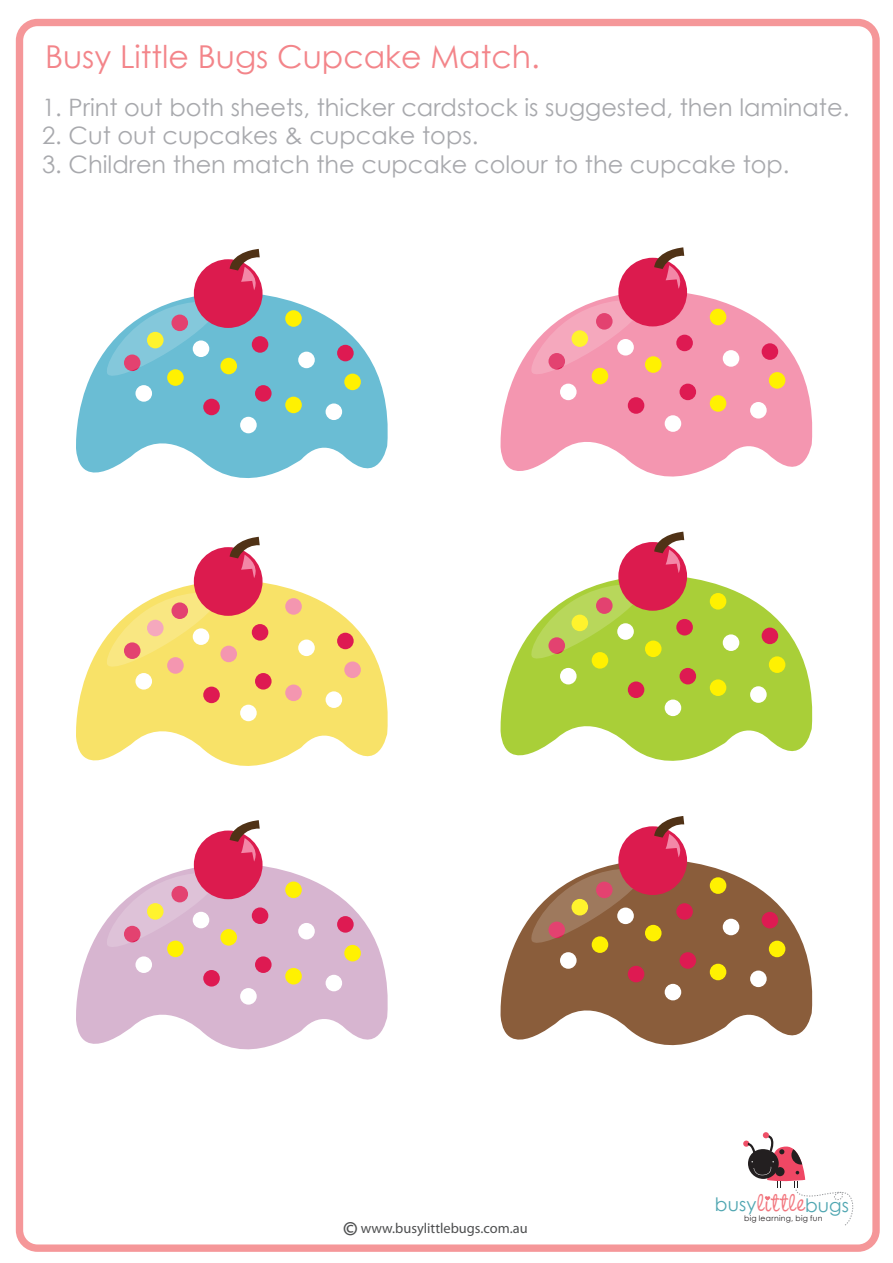
<style>
.page{position:relative;width:893px;height:1263px;background:#fff}
.page>*{position:absolute;margin:0;border:0;box-sizing:border-box;transform-origin:0 0}
.t1{font:31.5px "Century Gothic";color:#f3858a}
.t2{font:24px "Century Gothic";color:#a8a9ad}
.t3{font:18.6px "Century Gothic";letter-spacing:.005em;color:#4fa6b1}
.t4{font:14.4px "Myriad Pro";color:#4e4f50}
.t5{font:7.65px "Century Gothic";letter-spacing:.035em;color:#231f20}
.s1{font-weight:700;font-size:21.6px}
.s2{font-family:"CAC Pinafore";font-size:31.2px;color:#f2777f}
</style>
<div class="page">
<div style="left:16px;top:19px;width:864px;height:1233px;border:7px solid #f59799;border-radius:18px"></div>
<svg style="left:743px;top:1140px;width:6px;height:7px"></svg>
<svg style="left:748px;top:1132px;width:106px;height:93px"></svg>
<svg style="left:500px;top:285px;width:313px;height:192px;fill:#f496b0"></svg>
<div style="left:560px;top:384px;width:17px;height:16px;background:#fff;border-radius:50%"></div>
<div style="left:592px;top:368px;width:16px;height:16px;background:#fff101;border-radius:50%"></div>
<div style="left:628px;top:397px;width:16px;height:17px;background:#de1a52;border-radius:50%"></div>
<div style="left:665px;top:415px;width:16px;height:17px;background:#fff;border-radius:50%"></div>
<div style="left:645px;top:356px;width:17px;height:17px;background:#fff101;border-radius:50%"></div>
<div style="left:676px;top:335px;width:17px;height:16px;background:#de1a52;border-radius:50%"></div>
<div style="left:710px;top:309px;width:16px;height:16px;background:#fff101;border-radius:50%"></div>
<div style="left:762px;top:343px;width:16px;height:17px;background:#de1a52;border-radius:50%"></div>
<div style="left:723px;top:350px;width:16px;height:17px;background:#fff;border-radius:50%"></div>
<div style="left:710px;top:395px;width:16px;height:17px;background:#fff101;border-radius:50%"></div>
<div style="left:680px;top:384px;width:16px;height:16px;background:#de1a52;border-radius:50%"></div>
<div style="left:750px;top:402px;width:17px;height:17px;background:#fff;border-radius:50%"></div>
<div style="left:769px;top:372px;width:16px;height:17px;background:#fff101;border-radius:50%"></div>
<svg style="left:531px;top:300px;width:111px;height:74px"></svg>
<div style="left:618px;top:258px;width:69px;height:68px;background:#dc1b4e;border-radius:50%"></div>
<svg style="left:654px;top:247px;width:31px;height:42px"></svg>
<svg style="left:500px;top:570px;width:313px;height:191px;fill:#a9cf38"></svg>
<div style="left:560px;top:668px;width:17px;height:16px;background:#fff;border-radius:50%"></div>
<div style="left:592px;top:652px;width:16px;height:17px;background:#fff101;border-radius:50%"></div>
<div style="left:628px;top:681px;width:16px;height:17px;background:#de1a52;border-radius:50%"></div>
<div style="left:665px;top:699px;width:16px;height:17px;background:#fff;border-radius:50%"></div>
<div style="left:645px;top:640px;width:17px;height:17px;background:#fff101;border-radius:50%"></div>
<div style="left:676px;top:619px;width:17px;height:16px;background:#de1a52;border-radius:50%"></div>
<div style="left:710px;top:593px;width:16px;height:17px;background:#fff101;border-radius:50%"></div>
<div style="left:762px;top:628px;width:16px;height:16px;background:#de1a52;border-radius:50%"></div>
<div style="left:723px;top:634px;width:16px;height:17px;background:#fff;border-radius:50%"></div>
<div style="left:710px;top:679px;width:16px;height:17px;background:#fff101;border-radius:50%"></div>
<div style="left:680px;top:668px;width:16px;height:16px;background:#de1a52;border-radius:50%"></div>
<div style="left:750px;top:686px;width:17px;height:17px;background:#fff;border-radius:50%"></div>
<div style="left:769px;top:656px;width:16px;height:17px;background:#fff101;border-radius:50%"></div>
<svg style="left:531px;top:584px;width:111px;height:74px"></svg>
<div style="left:618px;top:542px;width:69px;height:69px;background:#dc1b4e;border-radius:50%"></div>
<svg style="left:654px;top:532px;width:31px;height:41px"></svg>
<svg style="left:500px;top:854px;width:313px;height:192px;fill:#8a5d3b"></svg>
<div style="left:560px;top:952px;width:17px;height:17px;background:#fff;border-radius:50%"></div>
<div style="left:592px;top:936px;width:16px;height:17px;background:#fff101;border-radius:50%"></div>
<div style="left:628px;top:966px;width:16px;height:16px;background:#de1a52;border-radius:50%"></div>
<div style="left:665px;top:984px;width:16px;height:16px;background:#fff;border-radius:50%"></div>
<div style="left:645px;top:925px;width:17px;height:16px;background:#fff101;border-radius:50%"></div>
<div style="left:676px;top:903px;width:17px;height:17px;background:#de1a52;border-radius:50%"></div>
<div style="left:710px;top:877px;width:16px;height:17px;background:#fff101;border-radius:50%"></div>
<div style="left:762px;top:912px;width:16px;height:16px;background:#de1a52;border-radius:50%"></div>
<div style="left:723px;top:919px;width:16px;height:16px;background:#fff;border-radius:50%"></div>
<div style="left:710px;top:964px;width:16px;height:16px;background:#fff101;border-radius:50%"></div>
<div style="left:680px;top:952px;width:16px;height:17px;background:#de1a52;border-radius:50%"></div>
<div style="left:750px;top:970px;width:17px;height:17px;background:#fff;border-radius:50%"></div>
<div style="left:769px;top:941px;width:16px;height:16px;background:#fff101;border-radius:50%"></div>
<svg style="left:531px;top:869px;width:111px;height:74px"></svg>
<div style="left:618px;top:826px;width:69px;height:69px;background:#dc1b4e;border-radius:50%"></div>
<svg style="left:654px;top:816px;width:31px;height:41px"></svg>
<svg style="left:76px;top:287px;width:312px;height:191px;fill:#6abdd4"></svg>
<div style="left:135px;top:385px;width:17px;height:17px;background:#fff;border-radius:50%"></div>
<div style="left:167px;top:369px;width:17px;height:17px;background:#fff101;border-radius:50%"></div>
<div style="left:203px;top:399px;width:17px;height:16px;background:#de1a52;border-radius:50%"></div>
<div style="left:240px;top:417px;width:17px;height:16px;background:#fff;border-radius:50%"></div>
<div style="left:220px;top:358px;width:17px;height:16px;background:#fff101;border-radius:50%"></div>
<div style="left:252px;top:336px;width:16px;height:17px;background:#de1a52;border-radius:50%"></div>
<div style="left:285px;top:310px;width:17px;height:17px;background:#fff101;border-radius:50%"></div>
<div style="left:337px;top:345px;width:17px;height:16px;background:#de1a52;border-radius:50%"></div>
<div style="left:298px;top:352px;width:17px;height:16px;background:#fff;border-radius:50%"></div>
<div style="left:285px;top:397px;width:17px;height:16px;background:#fff101;border-radius:50%"></div>
<div style="left:255px;top:385px;width:17px;height:17px;background:#de1a52;border-radius:50%"></div>
<div style="left:326px;top:403px;width:16px;height:17px;background:#fff;border-radius:50%"></div>
<div style="left:344px;top:374px;width:17px;height:16px;background:#fff101;border-radius:50%"></div>
<svg style="left:107px;top:302px;width:111px;height:74px"></svg>
<div style="left:194px;top:259px;width:69px;height:69px;background:#dc1b4e;border-radius:50%"></div>
<svg style="left:230px;top:249px;width:31px;height:41px"></svg>
<svg style="left:76px;top:575px;width:312px;height:191px;fill:#f8e268"></svg>
<div style="left:135px;top:673px;width:17px;height:16px;background:#fff;border-radius:50%"></div>
<div style="left:167px;top:657px;width:17px;height:17px;background:#f496b0;border-radius:50%"></div>
<div style="left:203px;top:687px;width:17px;height:16px;background:#de1a52;border-radius:50%"></div>
<div style="left:240px;top:705px;width:17px;height:16px;background:#fff;border-radius:50%"></div>
<div style="left:220px;top:646px;width:17px;height:16px;background:#f496b0;border-radius:50%"></div>
<div style="left:252px;top:624px;width:16px;height:17px;background:#de1a52;border-radius:50%"></div>
<div style="left:285px;top:598px;width:17px;height:17px;background:#f496b0;border-radius:50%"></div>
<div style="left:337px;top:633px;width:17px;height:16px;background:#de1a52;border-radius:50%"></div>
<div style="left:298px;top:639px;width:17px;height:17px;background:#fff;border-radius:50%"></div>
<div style="left:285px;top:684px;width:17px;height:17px;background:#f496b0;border-radius:50%"></div>
<div style="left:255px;top:673px;width:17px;height:16px;background:#de1a52;border-radius:50%"></div>
<div style="left:326px;top:691px;width:16px;height:17px;background:#fff;border-radius:50%"></div>
<div style="left:344px;top:661px;width:17px;height:17px;background:#f496b0;border-radius:50%"></div>
<svg style="left:107px;top:593px;width:111px;height:74px"></svg>
<div style="left:194px;top:547px;width:69px;height:69px;background:#dc1b4e;border-radius:50%"></div>
<svg style="left:230px;top:537px;width:31px;height:41px"></svg>
<svg style="left:76px;top:858px;width:312px;height:192px;fill:#d7b5d0"></svg>
<div style="left:135px;top:956px;width:17px;height:17px;background:#fff;border-radius:50%"></div>
<div style="left:167px;top:940px;width:17px;height:17px;background:#fff101;border-radius:50%"></div>
<div style="left:203px;top:970px;width:17px;height:16px;background:#de1a52;border-radius:50%"></div>
<div style="left:240px;top:988px;width:17px;height:17px;background:#fff;border-radius:50%"></div>
<div style="left:220px;top:929px;width:17px;height:16px;background:#fff101;border-radius:50%"></div>
<div style="left:252px;top:907px;width:16px;height:17px;background:#de1a52;border-radius:50%"></div>
<div style="left:285px;top:881px;width:17px;height:17px;background:#fff101;border-radius:50%"></div>
<div style="left:337px;top:916px;width:17px;height:17px;background:#de1a52;border-radius:50%"></div>
<div style="left:298px;top:923px;width:17px;height:16px;background:#fff;border-radius:50%"></div>
<div style="left:285px;top:968px;width:17px;height:16px;background:#fff101;border-radius:50%"></div>
<div style="left:255px;top:956px;width:17px;height:17px;background:#de1a52;border-radius:50%"></div>
<div style="left:326px;top:975px;width:16px;height:16px;background:#fff;border-radius:50%"></div>
<div style="left:344px;top:945px;width:17px;height:16px;background:#fff101;border-radius:50%"></div>
<svg style="left:107px;top:873px;width:111px;height:74px"></svg>
<div style="left:194px;top:830px;width:69px;height:69px;background:#dc1b4e;border-radius:50%"></div>
<svg style="left:230px;top:820px;width:31px;height:41px"></svg>
<p class="t1" style="left:45px;top:34px;width:496px">Busy Little Bugs Cupcake Match.</p>
<p class="t2" style="left:42px;top:90px;width:809px">1. Print out both sheets, thicker cardstock is suggested, then laminate.</p>
<p class="t2" style="left:42px;top:119px;width:438px">2. Cut out cupcakes &amp; cupcake tops.</p>
<p class="t2" style="left:42px;top:148px;width:749px">3. Children then match the cupcake colour to the cupcake top.</p>
<p class="t4" style="left:343px;top:1219px;width:186px"><span class="s1">©</span> www.busylittlebugs.com.au</p>
<p class="t3" style="left:715px;top:1192px;width:136px">busy<span class="s2">little</span>bugs</p>
<p class="t5" style="left:744px;top:1213px;width:80px">big learning, big fun</p>
</div>
